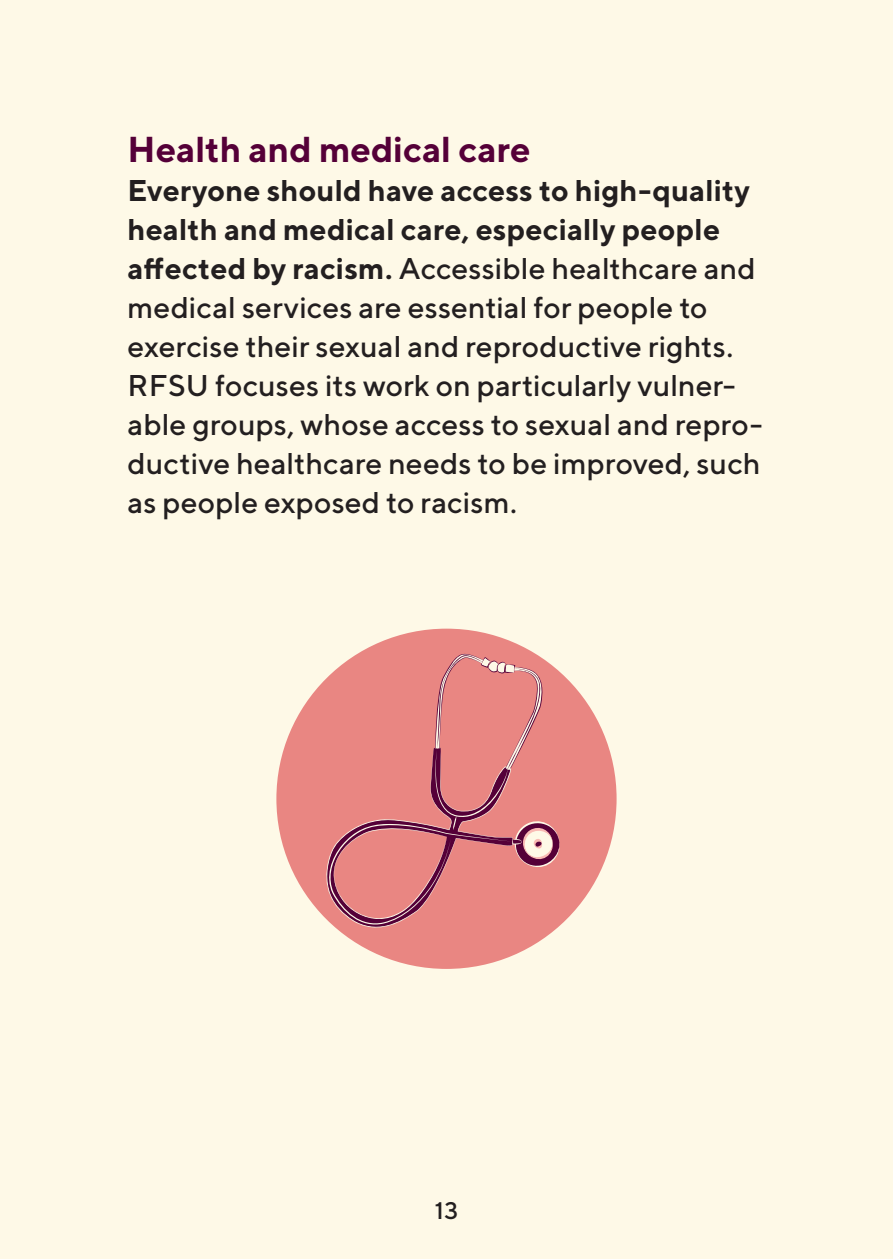
<style>
.page{position:relative;width:893px;height:1259px;background:#fef9e7}
.page>*{position:absolute;margin:0;border:0;box-sizing:border-box;transform-origin:0 0}
.bröd{font:700 36px "TT Norms";color:#550038}
.bröd-2{font:500 30px/39px "TT Norms";letter-spacing:.005em;color:#231f20}
.rubbe3{font:500 24px "TT Norms";color:#231f20}
.s1{font-weight:700}
</style>
<div class="page">
<div style="left:276px;top:628px;width:341px;height:341px;background:#e98682;border-radius:50%"></div>
<svg style="left:318px;top:652px;width:244px;height:289px"></svg>
<p class="bröd" style="left:128px;top:127px;width:405px">Health and medical care</p>
<p class="bröd-2" style="left:128px;top:170px;width:630px"><span class="s1">Everyone should have access to high-quality health and medical care, especially people affected by racism.</span> Accessible healthcare and medical services are essential for people to exercise their sexual and reproductive rights.</p>
<p class="bröd-2" style="left:128px;top:365px;width:610px">RFSU focuses its work on particularly vulner-</p>
<p class="bröd-2" style="left:128px;top:404px;width:636px;text-align:justify">able groups, whose access to sexual and repro&shy;ductive healthcare needs to be improved, such as people exposed to racism.</p>
<p class="rubbe3" style="left:435px;top:1195px;width:25px">13</p>
</div>
